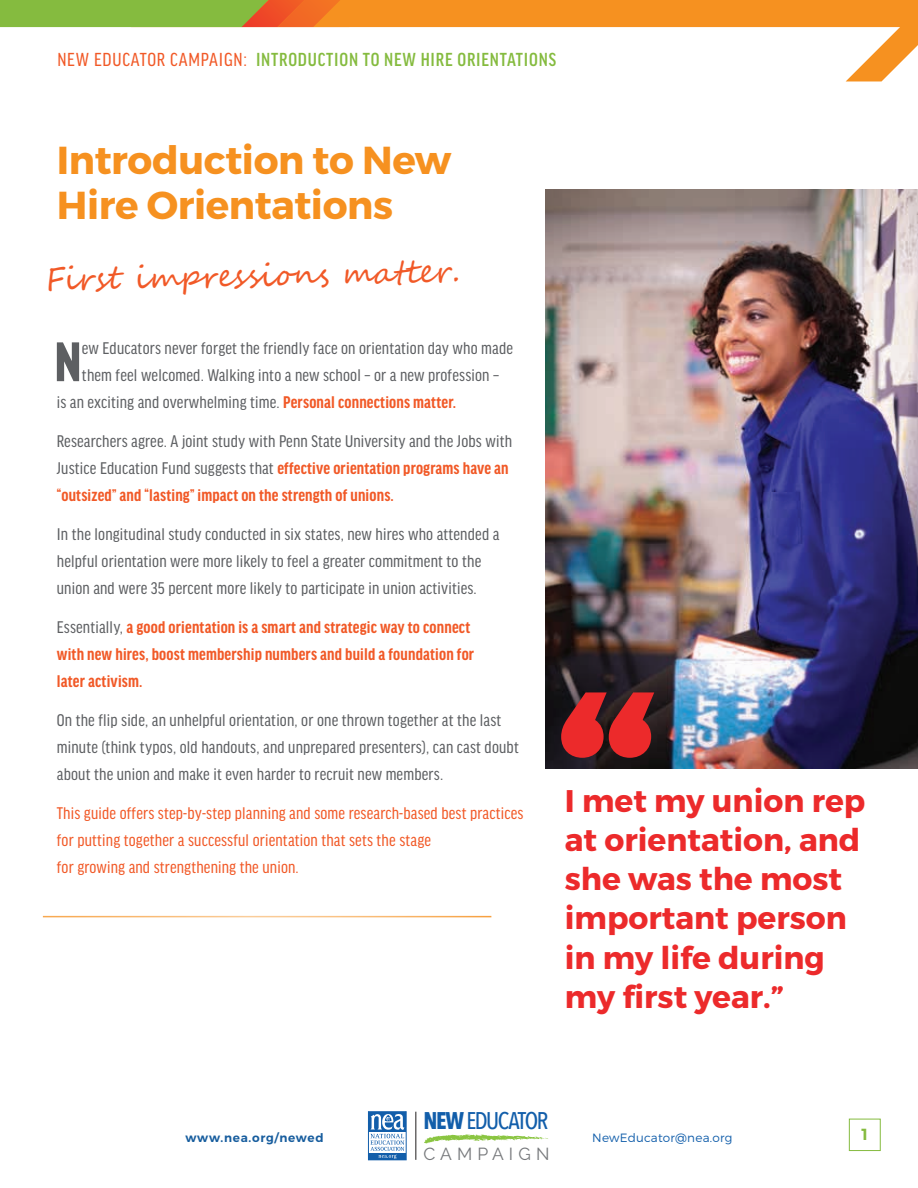
<style>
.page{position:relative;width:918px;height:1188px;background:#fff}
.page>*{position:absolute;margin:0;border:0;box-sizing:border-box;transform-origin:0 0}
.t1{font:900 condensed 59.25px "Good Headline Pro";color:#5d5f62}
.t2{font:700 39px/45px "Montserrat";letter-spacing:-.01em;color:#f69120}
.t3{font:700 31.35px/39.2px "Montserrat";color:#ec2a2b}
.t4{font:31.35px "Segoe Script";color:#f15927}
.t5{font:500 24px "Avenir Next Condensed";letter-spacing:-.065em;color:#125eaa}
.t6{font:500 condensed 20.1px "Good Headline Pro";letter-spacing:.04em;color:#85bb3f}
.t7{font:condensed 18px/27px "Good Headline Pro";letter-spacing:.01em;color:#5d5f62}
.t8{font:condensed 18px/27px "Good Headline Pro";letter-spacing:.01em;color:#f15927}
.t9{font:700 condensed 18px/27px "Good Headline Pro";letter-spacing:.01em;color:#f15927}
.t10{font:17.4px "Raleway";letter-spacing:.29em;color:#76787b}
.t11{font:600 16.05px "Montserrat";color:#85bb3f}
.t12{font:300 12px "Montserrat";letter-spacing:.02em;color:#135fab}
.t13{font:600 12px "Montserrat";letter-spacing:.06em;color:#175d9e}
.s1{font-weight:400;color:#f15927}
.s2{font-weight:700;color:#f15927}
.s3{font-weight:400;color:#5d5f62}
.s4{font-weight:700}
</style>
<div class="page">
<hr style="left:43px;top:916px;width:448px;height:1px;background:#f69120">
<img style="left:545px;top:190px;width:373px;height:579px">
<svg style="left:561px;top:692px;width:93px;height:66px;background:#a72526"></svg>
<svg style="left:0;top:0;width:918px;height:81px"></svg>
<svg style="left:424px;top:1134px;width:124px;height:9px"></svg>
<hr style="left:416px;top:1112px;width:1px;height:48px;background:#211e1e">
<svg style="left:370px;top:1113px;width:34px;height:45px"></svg>
<div style="left:368px;top:1111px;width:38px;height:49px;border:1px solid #125eaa"></div>
<div style="left:849px;top:1119px;width:32px;height:32px;border:1px solid #85bb3f"></div>
<p class="t6" style="left:57px;top:50px;width:500px"><span class="s1">NEW EDUCATOR CAMPAIGN:</span> INTRODUCTION TO NEW HIRE ORIENTATIONS</p>
<h2 class="t2" style="left:57px;top:138px;width:396px">Introduction to New<br>Hire Orientations</h2>
<h3 class="t4" style="left:46px;top:253px;width:416px;rotate:-1deg">First impressions matter.</h3>
<h1 class="t1" style="left:55px;top:334px;width:28px">N</h1>
<p class="t7" style="left:82px;top:335px;width:433px">ew Educators never forget the friendly face on orientation day who made</p>
<p class="t7" style="left:82px;top:362px;width:419px">them feel welcomed. Walking into a new school – or a new profession –</p>
<p class="t7" style="left:57px;top:389px;width:401px">is an exciting and overwhelming time. <span class="s2">Personal connections matter.</span></p>
<p class="t7" style="left:57px;top:428px;width:457px">Researchers agree. A joint study with Penn State University and the Jobs with<br>Justice Education Fund suggests that <span class="s2">effective orientation programs have an “outsized” and “lasting” impact on the strength of unions.</span></p>
<p class="t7" style="left:57px;top:521px;width:444px">In the longitudinal study conducted in six states, new hires who attended a helpful orientation were more likely to feel a greater commitment to the union and were 35 percent more likely to participate in union activities.</p>
<p class="t9" style="left:57px;top:614px;width:419px"><span class="s3">Essentially,</span> a good orientation is a smart and strategic way to connect with new hires, boost membership numbers and build a foundation for later activism.</p>
<p class="t7" style="left:57px;top:707px;width:464px">On the flip side, an unhelpful orientation, or one thrown together at the last minute (think typos, old handouts, and unprepared presenters), can cast doubt about the union and make it even harder to recruit new members.</p>
<p class="t8" style="left:57px;top:800px;width:468px">This guide offers step-by-step planning and some research-based best practices for putting together a successful orientation that sets the stage<br>for growing and strengthening the union.</p>
<h3 class="t3" style="left:565px;top:782px;width:302px">I met my union rep at orientation, and she was the most important person in my life during my first year.”</h3>
<h3 class="t5" style="left:423px;top:1106px;width:126px"><span class="s4">NEW</span> EDUCATOR</h3>
<p class="t10" style="left:423px;top:1144px;width:128px">CAMPAIGN</p>
<p class="t13" style="left:185px;top:1131px;width:140px">www.nea.org/newed</p>
<p class="t12" style="left:592px;top:1131px;width:142px">NewEducator@nea.org</p>
<p class="t11" style="left:862px;top:1125px;width:8px">1</p>
</div>
